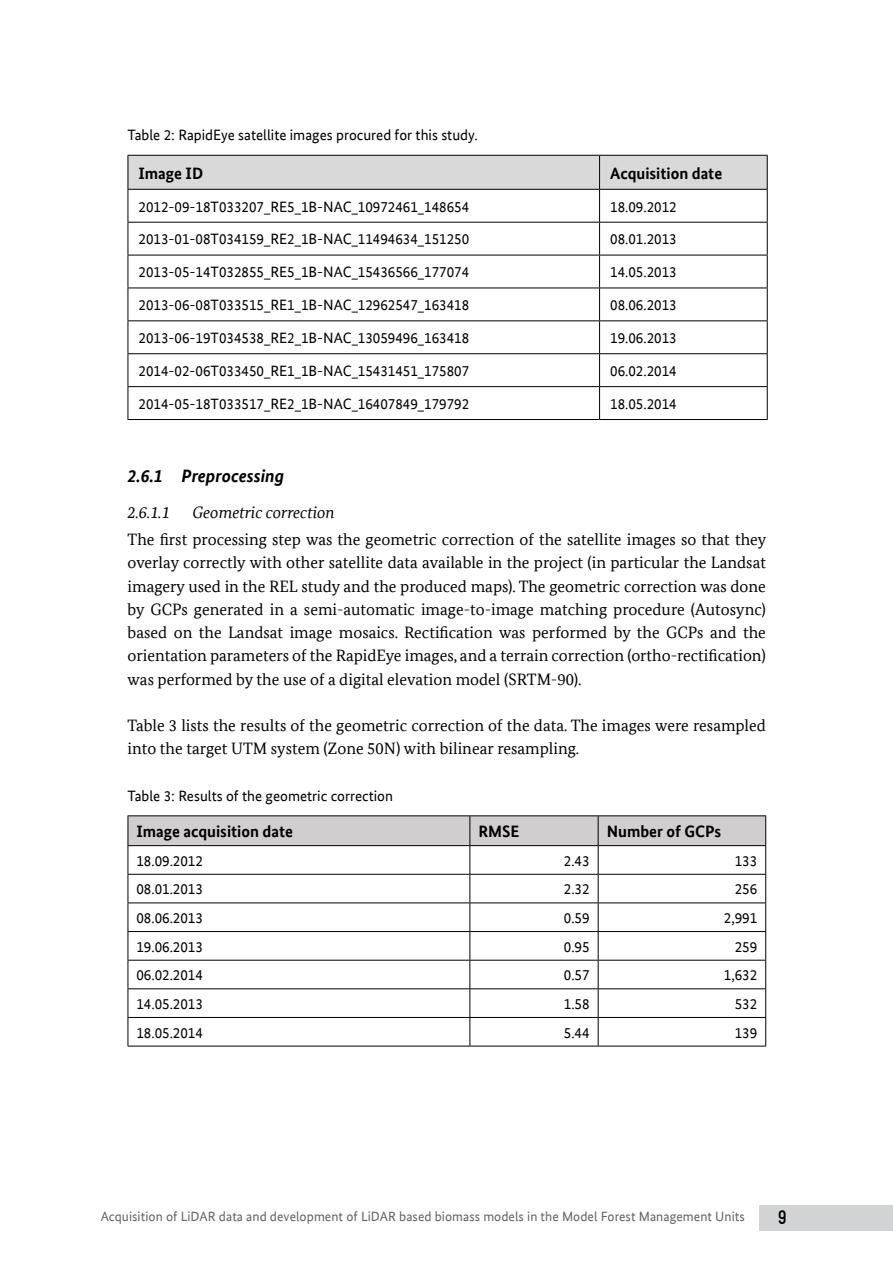
<style>
.page{position:relative;width:893px;height:1263px;background:#fff}
.page>*{position:absolute;margin:0;border:0;box-sizing:border-box;transform-origin:0 0}
.t1{font:700 condensed 19.5px "Gravur";color:#000}
.t2{font:italic 700 18px "Bundes Sans Office";color:#000}
.t3{font:16.5px/23.2px "Bundes Serif Office";color:#000;text-align:justify}
.t4{font:700 16.5px "Bundes Sans Office";color:#000}
.t5{font:italic 16.5px "Bundes Serif Office";color:#000}
.t6{font:15px "Bundes Sans Office";color:#000}
.t7{font:13.5px "Bundes Sans Office";letter-spacing:.005em;color:#636466}
</style>
<div class="page">
<div style="left:759px;top:1205px;width:134px;height:26px;background:#d1d3d4"></div>
<div style="left:129px;top:156px;width:638px;height:33px;background:#d9d9d9"></div>
<hr style="left:128px;top:155px;width:472px;height:1px;background:#000">
<hr style="left:128px;top:156px;width:1px;height:33px;background:#000">
<hr style="left:600px;top:155px;width:168px;height:1px;background:#000">
<hr style="left:599px;top:156px;width:1px;height:33px;background:#000">
<hr style="left:767px;top:156px;width:1px;height:33px;background:#000">
<hr style="left:128px;top:189px;width:472px;height:1px;background:#000">
<hr style="left:128px;top:190px;width:1px;height:32px;background:#000">
<hr style="left:600px;top:189px;width:168px;height:1px;background:#000">
<hr style="left:599px;top:190px;width:1px;height:32px;background:#000">
<hr style="left:767px;top:190px;width:1px;height:32px;background:#000">
<hr style="left:128px;top:222px;width:472px;height:1px;background:#000">
<hr style="left:128px;top:223px;width:1px;height:32px;background:#000">
<hr style="left:600px;top:222px;width:168px;height:1px;background:#000">
<hr style="left:599px;top:223px;width:1px;height:32px;background:#000">
<hr style="left:767px;top:223px;width:1px;height:32px;background:#000">
<hr style="left:128px;top:255px;width:472px;height:1px;background:#000">
<hr style="left:128px;top:255px;width:1px;height:33px;background:#000">
<hr style="left:600px;top:255px;width:168px;height:1px;background:#000">
<hr style="left:599px;top:255px;width:1px;height:33px;background:#000">
<hr style="left:767px;top:255px;width:1px;height:33px;background:#000">
<hr style="left:128px;top:288px;width:472px;height:1px;background:#000">
<hr style="left:128px;top:288px;width:1px;height:32px;background:#000">
<hr style="left:600px;top:288px;width:168px;height:1px;background:#000">
<hr style="left:599px;top:288px;width:1px;height:32px;background:#000">
<hr style="left:767px;top:288px;width:1px;height:32px;background:#000">
<hr style="left:128px;top:320px;width:472px;height:1px;background:#000">
<hr style="left:128px;top:321px;width:1px;height:32px;background:#000">
<hr style="left:600px;top:320px;width:168px;height:1px;background:#000">
<hr style="left:599px;top:321px;width:1px;height:32px;background:#000">
<hr style="left:767px;top:321px;width:1px;height:32px;background:#000">
<hr style="left:128px;top:353px;width:472px;height:1px;background:#000">
<hr style="left:128px;top:354px;width:1px;height:32px;background:#000">
<hr style="left:600px;top:353px;width:168px;height:1px;background:#000">
<hr style="left:599px;top:354px;width:1px;height:32px;background:#000">
<hr style="left:767px;top:354px;width:1px;height:32px;background:#000">
<hr style="left:128px;top:386px;width:472px;height:1px;background:#000">
<hr style="left:128px;top:387px;width:1px;height:32px;background:#000">
<hr style="left:600px;top:386px;width:168px;height:1px;background:#000">
<hr style="left:599px;top:387px;width:1px;height:32px;background:#000">
<hr style="left:767px;top:387px;width:1px;height:32px;background:#000">
<hr style="left:128px;top:419px;width:472px;height:1px;background:#000">
<hr style="left:600px;top:419px;width:168px;height:1px;background:#000">
<hr style="left:128px;top:815px;width:342px;height:1px;background:#000">
<hr style="left:470px;top:815px;width:128px;height:1px;background:#000">
<hr style="left:598px;top:815px;width:168px;height:1px;background:#000">
<hr style="left:128px;top:1046px;width:342px;height:1px;background:#000">
<hr style="left:470px;top:1046px;width:128px;height:1px;background:#000">
<hr style="left:598px;top:1046px;width:168px;height:1px;background:#000">
<svg style="left:128px;top:816px;width:638px;height:230px"></svg>
<p class="t6" style="left:128px;top:127px;width:352px">Table 2: RapidEye satellite images procured for this study.</p>
<p class="t4" style="left:139px;top:163px;width:66px">Image ID</p>
<p class="t4" style="left:610px;top:163px;width:114px">Acquisition date</p>
<p class="t6" style="left:139px;top:198px;width:332px">2012-09-18T033207_RE5_1B-NAC_10972461_148654</p>
<p class="t6" style="left:610px;top:198px;width:68px">18.09.2012</p>
<p class="t6" style="left:139px;top:231px;width:332px">2013-01-08T034159_RE2_1B-NAC_11494634_151250</p>
<p class="t6" style="left:610px;top:231px;width:68px">08.01.2013</p>
<p class="t6" style="left:139px;top:264px;width:332px">2013-05-14T032855_RE5_1B-NAC_15436566_177074</p>
<p class="t6" style="left:610px;top:264px;width:68px">14.05.2013</p>
<p class="t6" style="left:139px;top:297px;width:332px">2013-06-08T033515_RE1_1B-NAC_12962547_163418</p>
<p class="t6" style="left:610px;top:297px;width:68px">08.06.2013</p>
<p class="t6" style="left:139px;top:329px;width:332px">2013-06-19T034538_RE2_1B-NAC_13059496_163418</p>
<p class="t6" style="left:610px;top:329px;width:68px">19.06.2013</p>
<p class="t6" style="left:139px;top:362px;width:332px">2014-02-06T033450_RE1_1B-NAC_15431451_175807</p>
<p class="t6" style="left:610px;top:362px;width:68px">06.02.2014</p>
<p class="t6" style="left:139px;top:395px;width:332px">2014-05-18T033517_RE2_1B-NAC_16407849_179792</p>
<p class="t6" style="left:610px;top:395px;width:68px">18.05.2014</p>
<p class="t2" style="left:128px;top:465px;width:158px">2.6.1 Preprocessing</p>
<p class="t5" style="left:128px;top:503px;width:44px">2.6.1.1</p>
<p class="t5" style="left:192px;top:503px;width:144px">Geometric correction</p>
<p class="t3" style="left:128px;top:528px;width:640px">The first processing step was the geometric correction of the satellite images so that they overlay correctly with other satellite data available in the project (in particular the Landsat imagery used in the REL study and the produced maps). The geometric correction was done by GCPs generated in a semi-automatic image-to-image matching procedure (Autosync) based on the Landsat image mosaics. Rectification was performed by the GCPs and the orientation parameters of the RapidEye images, and a terrain correction (ortho-rectification) was performed by the use of a digital elevation model (SRTM-90).</p>
<p class="t3" style="left:128px;top:714px;width:640px">Table 3 lists the results of the geometric correction of the data. The images were resampled into the target UTM system (Zone 50N) with bilinear resampling.</p>
<p class="t6" style="left:128px;top:787px;width:267px">Table 3: Results of the geometric correction</p>
<p class="t4" style="left:136px;top:822px;width:158px">Image acquisition date</p>
<p class="t4" style="left:478px;top:822px;width:43px">RMSE</p>
<p class="t4" style="left:607px;top:822px;width:116px">Number of GCPs</p>
<p class="t6" style="left:136px;top:852px;width:68px">18.09.2012</p>
<p class="t6" style="left:564px;top:852px;width:27px">2.43</p>
<p class="t6" style="left:735px;top:852px;width:24px">133</p>
<p class="t6" style="left:136px;top:881px;width:68px">08.01.2013</p>
<p class="t6" style="left:564px;top:881px;width:27px">2.32</p>
<p class="t6" style="left:735px;top:881px;width:24px">256</p>
<p class="t6" style="left:136px;top:909px;width:68px">08.06.2013</p>
<p class="t6" style="left:564px;top:909px;width:27px">0.59</p>
<p class="t6" style="left:724px;top:909px;width:35px">2,991</p>
<p class="t6" style="left:136px;top:938px;width:68px">19.06.2013</p>
<p class="t6" style="left:564px;top:938px;width:27px">0.95</p>
<p class="t6" style="left:735px;top:938px;width:24px">259</p>
<p class="t6" style="left:136px;top:967px;width:68px">06.02.2014</p>
<p class="t6" style="left:564px;top:967px;width:27px">0.57</p>
<p class="t6" style="left:724px;top:967px;width:35px">1,632</p>
<p class="t6" style="left:136px;top:995px;width:68px">14.05.2013</p>
<p class="t6" style="left:564px;top:995px;width:27px">1.58</p>
<p class="t6" style="left:735px;top:995px;width:24px">532</p>
<p class="t6" style="left:136px;top:1024px;width:68px">18.05.2014</p>
<p class="t6" style="left:564px;top:1024px;width:27px">5.44</p>
<p class="t6" style="left:735px;top:1024px;width:24px">139</p>
<p class="t7" style="left:101px;top:1209px;width:646px">Acquisition of LiDAR data and development of LiDAR based biomass models in the Model Forest Management Units</p>
<p class="t1" style="left:778px;top:1207px;width:10px">9</p>
</div>
